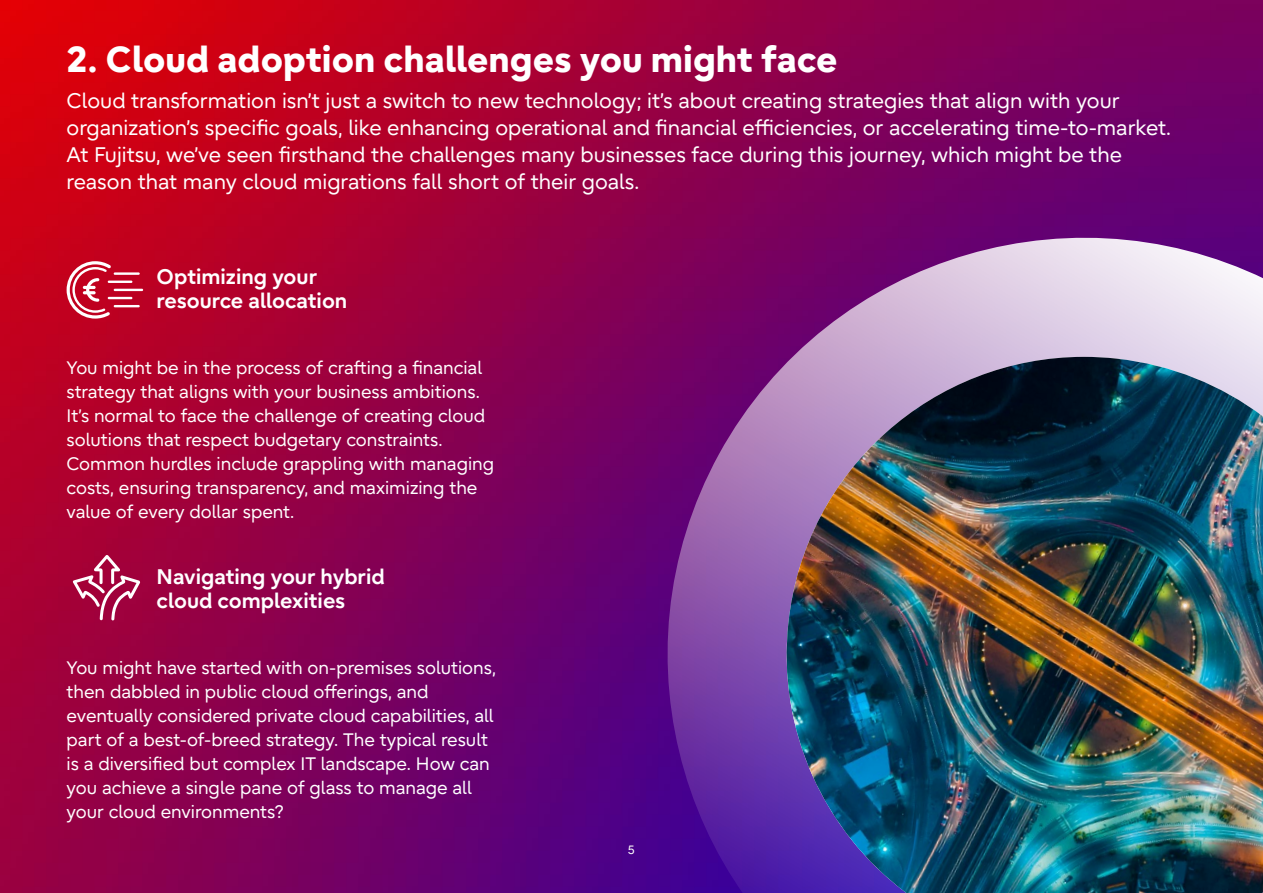
<style>
.page{position:relative;width:1263px;height:893px;background:#fff}
.page>*{position:absolute;margin:0;border:0;box-sizing:border-box;transform-origin:0 0}
.t1{font:800 36px "Fujitsu Infinity Pro";color:#fff}
.t2{font:21px/27px "Fujitsu Infinity Pro";color:#fff}
.t3{font:700 21px/24px "Fujitsu Infinity Pro";color:#fff}
.t4{font:18px/24px "Fujitsu Infinity Pro";color:#fff}
.t5{font:12px "Fujitsu Infinity Pro";color:#fff}
</style>
<div class="page">
<img style="left:0;top:0;width:1263px;height:893px">
<svg style="left:608px;top:179px;width:655px;height:714px;background:#84348e"></svg>
<svg style="left:770px;top:341px;width:493px;height:552px;background:#ba9acd"></svg>
<img style="left:776px;top:357px;width:487px;height:536px">
<svg style="left:67px;top:261px;width:44px;height:58px"></svg>
<hr style="left:114px;top:289px;width:29px;height:2px;background:#fff">
<hr style="left:114px;top:272px;width:26px;height:3px;background:#fff">
<hr style="left:114px;top:305px;width:26px;height:2px;background:#fff">
<hr style="left:108px;top:281px;width:24px;height:2px;background:#fff">
<hr style="left:108px;top:297px;width:24px;height:2px;background:#fff">
<svg style="left:73px;top:555px;width:67px;height:65px;background:#b3315f"></svg>
<h1 class="t1" style="left:67px;top:35px;width:772px">2. Cloud adoption challenges you might face</h1>
<p class="t2" style="left:67px;top:87px;width:1106px">Cloud transformation isn’t just a switch to new technology; it’s about creating strategies that align with your organization’s specific goals, like enhancing operational and financial efficiencies, or accelerating time-to-market.<br>At Fujitsu, we’ve seen firsthand the challenges many businesses face during this journey, which might be the reason that many cloud migrations fall short of their goals.</p>
<p class="t3" style="left:157px;top:264px;width:192px">Optimizing your resource allocation</p>
<p class="t4" style="left:67px;top:355px;width:429px">You might be in the process of crafting a financial strategy that aligns with your business ambitions.<br>It’s normal to face the challenge of creating cloud solutions that respect budgetary constraints.<br>Common hurdles include grappling with managing costs, ensuring transparency, and maximizing the value of every dollar spent.</p>
<p class="t3" style="left:157px;top:564px;width:230px">Navigating your hybrid cloud complexities</p>
<p class="t4" style="left:67px;top:655px;width:431px">You might have started with on-premises solutions, then dabbled in public cloud offerings, and eventually considered private cloud capabilities, all part of a best-of-breed strategy. The typical result is a diversified but complex IT landscape. How can you achieve a single pane of glass to manage all your cloud environments?</p>
<p class="t5" style="left:628px;top:842px;width:9px">5</p>
</div>
